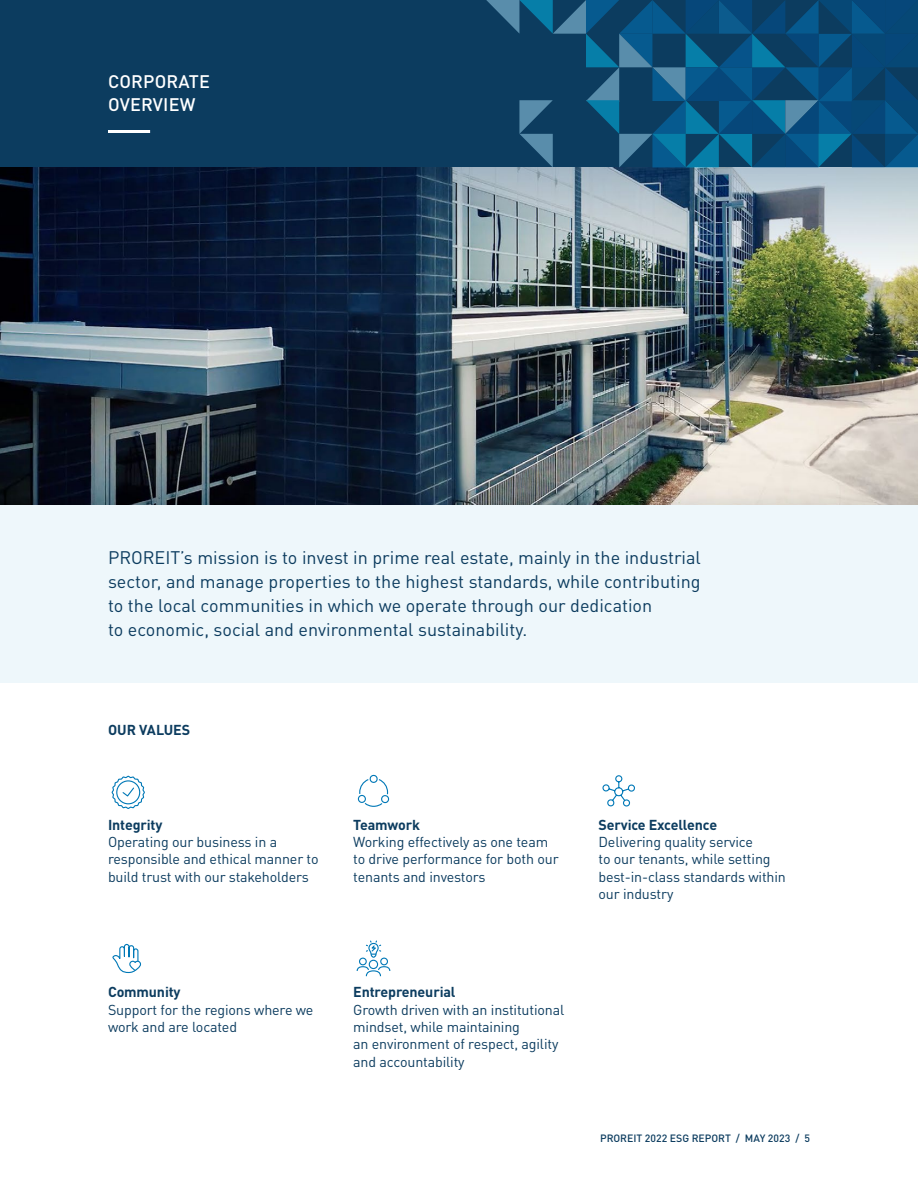
<style>
.page{position:relative;width:918px;height:1188px;background:#fff}
.page>*{position:absolute;margin:0;border:0;box-sizing:border-box;transform-origin:0 0}
.t1{font:18px/24px "DIN Pro";color:#0c3c5f}
.t2{font:500 18px/22.5px "DIN Pro";letter-spacing:.01em;color:#fff}
.t3{font:14.25px/17.2px "DIN Pro";letter-spacing:-.01em;color:#0c3c5f}
.t4{font:700 14.25px "DIN Pro";letter-spacing:-.01em;color:#0c3c5f}
.t5{font:500 10.5px "DIN Pro";color:#0c3c5f}
</style>
<div class="page">
<div style="left:0;top:167px;width:918px;height:516px;background:#eef7fb"></div>
<div style="left:0;top:0;width:918px;height:167px;background:#0c3c5f"></div>
<img style="left:0;top:167px;width:918px;height:337px">
<svg style="left:486px;top:0;width:432px;height:167px"></svg>
<svg style="left:111px;top:775px;width:34px;height:34px"></svg>
<svg style="left:357px;top:774px;width:33px;height:33px"></svg>
<svg style="left:602px;top:775px;width:33px;height:32px"></svg>
<svg style="left:112px;top:943px;width:29px;height:31px"></svg>
<svg style="left:356px;top:940px;width:35px;height:37px"></svg>
<hr style="left:108px;top:130px;width:42px;height:3px;background:#fff">
<p class="t2" style="left:108px;top:68px;width:103px">CORPORATE<br>OVERVIEW</p>
<p class="t1" style="left:108px;top:544px;width:594px">PROREIT’s mission is to invest in prime real estate, mainly in the industrial sector, and manage properties to the highest standards, while contributing to the local communities in which we operate through our dedication<br>to economic, social and environmental sustainability.</p>
<p class="t4" style="left:108px;top:718px;width:84px">OUR VALUES</p>
<p class="t4" style="left:108px;top:813px;width:56px">Integrity</p>
<p class="t3" style="left:108px;top:832px;width:212px">Operating our business in a responsible and ethical manner to build trust with our stakeholders</p>
<p class="t4" style="left:108px;top:980px;width:74px">Community</p>
<p class="t3" style="left:108px;top:1000px;width:207px">Support for the regions where we work and are located</p>
<p class="t4" style="left:353px;top:813px;width:68px">Teamwork</p>
<p class="t3" style="left:353px;top:832px;width:207px">Working effectively as one team to drive performance for both our tenants and investors</p>
<p class="t4" style="left:353px;top:980px;width:104px">Entrepreneurial</p>
<p class="t3" style="left:353px;top:1000px;width:213px">Growth driven with an institutional mindset, while maintaining<br>an environment of respect, agility and accountability</p>
<p class="t4" style="left:598px;top:813px;width:120px">Service Excellence</p>
<p class="t3" style="left:598px;top:832px;width:189px">Delivering quality service<br>to our tenants, while setting best-in-class standards within our industry</p>
<p class="t5" style="left:600px;top:1130px;width:211px">PROREIT 2022 ESG REPORT / MAY 2023 / 5</p>
</div>
